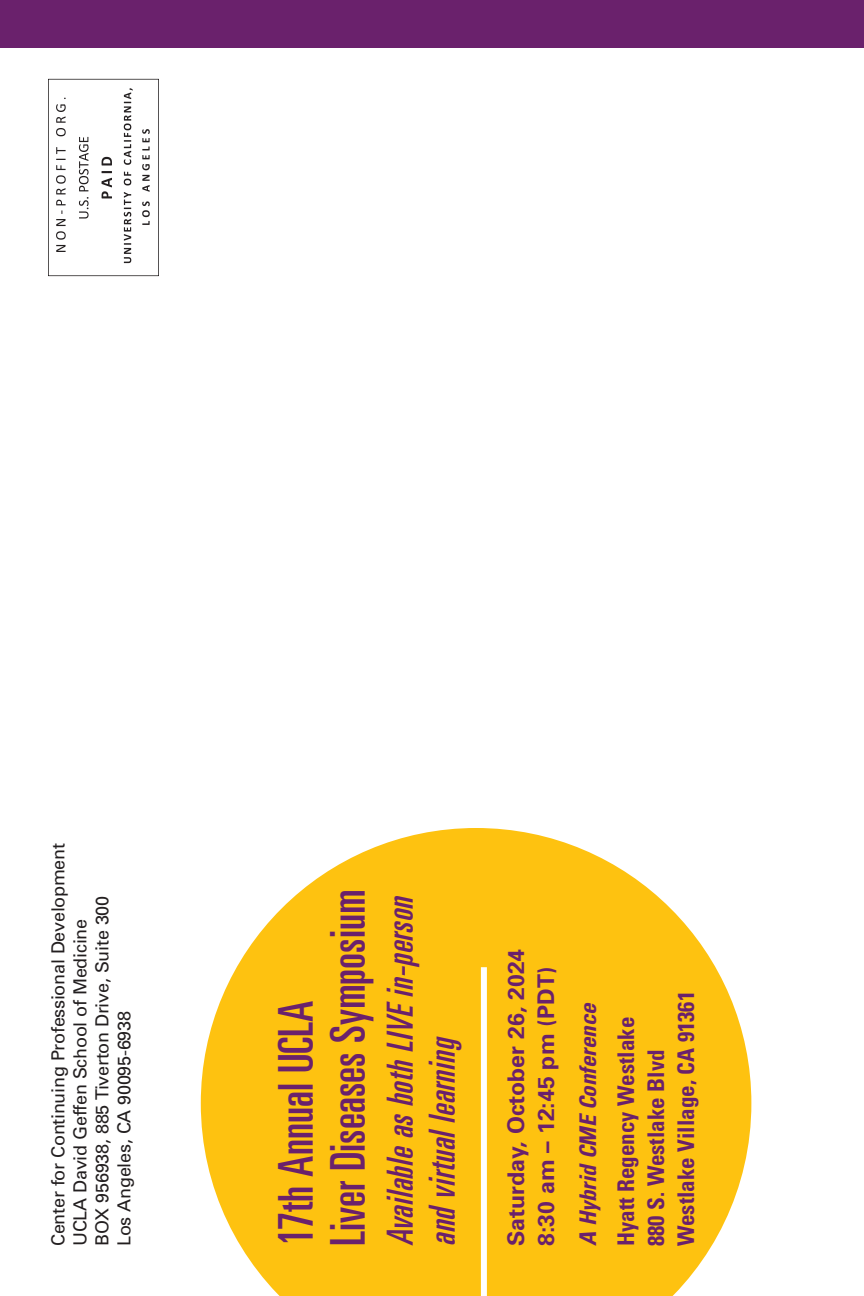
<style>
.page{position:relative;width:864px;height:1296px;background:#fff}
.page>*{position:absolute;margin:0;border:0;box-sizing:border-box;transform-origin:0 0}
.t1{font:ultra-condensed 48px/52px "Univers";color:#6a216c}
.t2{font:italic ultra-condensed 36px "Univers";color:#6a216c}
.reg_txt{font:700 condensed 23px "Univers";color:#6a216c}
.reg_txt-2{font:700 23px "Univers";color:#6a216c}
.reg_txt-3{font:italic 700 condensed 23px "Univers";color:#6a216c}
.reg_txt-4{font:18px "Univers";letter-spacing:-.015em;color:#231f20}
</style>
<div class="page">
<svg style="left:201px;top:828px;width:550px;height:468px;fill:#fec210"></svg>
<div style="left:0;top:0;width:864px;height:48px;background:#6a216c"></div>
<div style="left:481px;top:967px;width:6px;height:329px;background:#fff"></div>
<svg style="left:48px;top:79px;width:111px;height:197px"></svg>
<p class="reg_txt-4" style="left:47px;top:1246px;width:404px;rotate:-90deg">Center for Continuing Professional Development</p>
<p class="reg_txt-4" style="left:69px;top:1246px;width:329px;rotate:-90deg">UCLA David Geffen School of Medicine</p>
<p class="reg_txt-4" style="left:91px;top:1246px;width:352px;rotate:-90deg">BOX 956938, 885 Tiverton Drive, Suite 300</p>
<p class="reg_txt-4" style="left:113px;top:1246px;width:236px;rotate:-90deg">Los Angeles, CA 90095-6938</p>
<p class="t1" style="left:270px;top:1246px;width:358px;rotate:-90deg">17th Annual UCLA<br>Liver Diseases Symposium</p>
<p class="t2" style="left:380px;top:1246px;width:359px;rotate:-90deg">Available as both LIVE in-person</p>
<p class="t2" style="left:422px;top:1246px;width:217px;rotate:-90deg">andvirtuallearning</p>
<p class="reg_txt-2" style="left:501px;top:1246px;width:299px;rotate:-90deg">Saturday, October 26, 2024</p>
<p class="reg_txt-2" style="left:531px;top:1246px;width:281px;rotate:-90deg">8:30 am – 12:45 pm (PDT)</p>
<p class="reg_txt-3" style="left:574px;top:1246px;width:246px;rotate:-90deg">A Hybrid CME Conference</p>
<p class="reg_txt" style="left:612px;top:1246px;width:231px;rotate:-90deg">Hyatt Regency Westlake</p>
<p class="reg_txt" style="left:642px;top:1246px;width:198px;rotate:-90deg">880 S. Westlake Blvd</p>
<p class="reg_txt" style="left:672px;top:1246px;width:256px;rotate:-90deg">Westlake Village, CA 91361</p>
</div>
